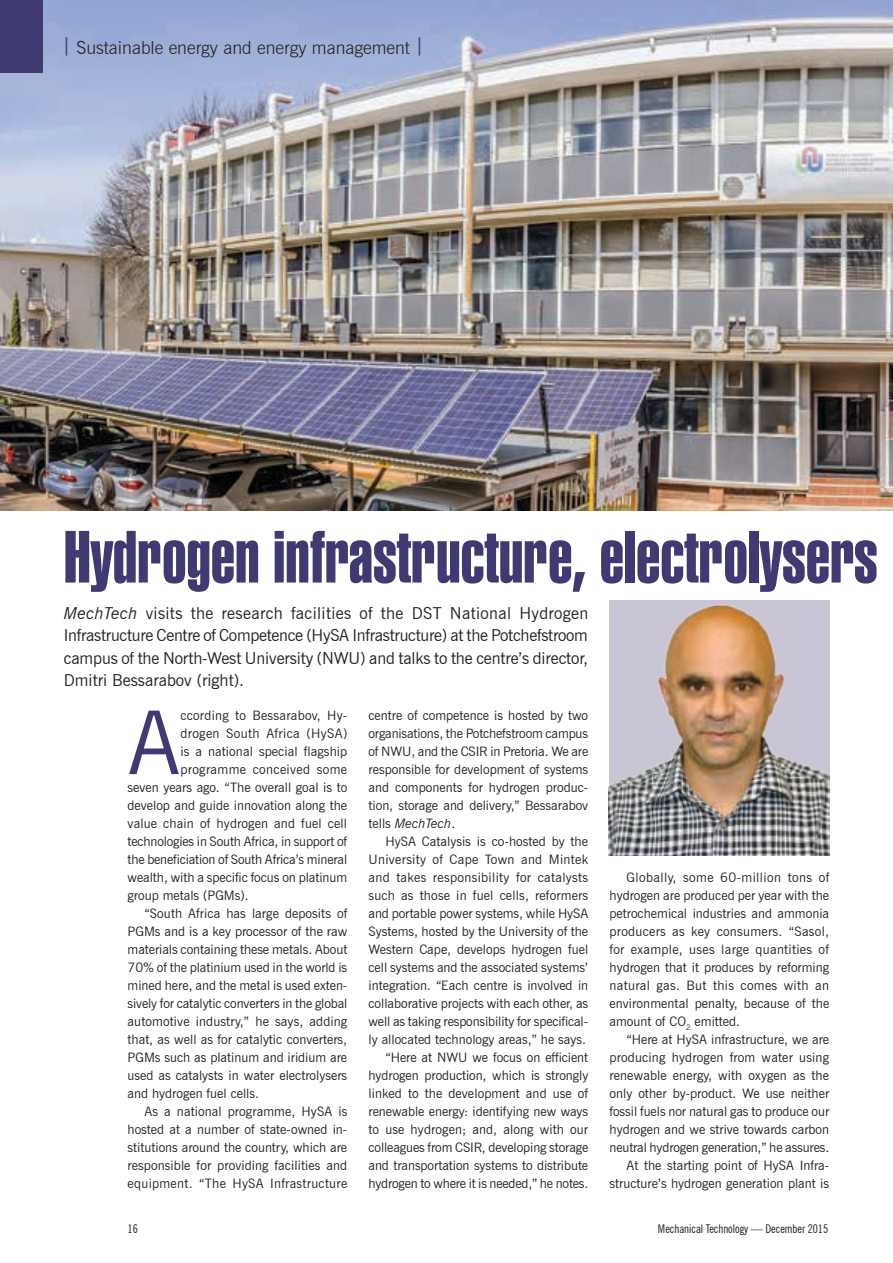
<style>
.page{position:relative;width:893px;height:1263px;background:#fff}
.page>*{position:absolute;margin:0;border:0;box-sizing:border-box;transform-origin:0 0}
.t1{font:87.75px "News Gothic BT";color:#3f3a71}
.t2{font:71.7px "Swiss 911 BT Extra Compressed";color:#3f3a71}
.t3{font:300 18px "News Gothic BT";color:#231f20}
.t4{font:16.5px/22.5px "News Gothic BT";letter-spacing:-.005em;color:#231f20;text-align:justify}
.t5{font:13.05px/18px "News Gothic BT";color:#231f20;text-align:justify}
.t6{font:13.05px "News Gothic BT";letter-spacing:.02em;color:#231f20}
.t7{font:13.05px "News Gothic BT";letter-spacing:.03em;color:#231f20}
.t8{font:13.05px "News Gothic BT";letter-spacing:.025em;color:#231f20}
.t9{font:condensed 12px "News Gothic BT";color:#231f20}
.s1{color:#3f3a71}
.s2{font-style:italic}
</style>
<div class="page">
<img style="left:0;top:0;width:893px;height:510px">
<div style="left:0;top:0;width:43px;height:72px;background:#3f3a71"></div>
<img style="left:609px;top:600px;width:220px;height:256px">
<h3 class="t3" style="left:62px;top:37px;width:363px"><span class="s1">⎪</span> Sustainable energy and energy management <span class="s1">⎪</span></h3>
<h2 class="t2" style="left:64px;top:517px;width:815px">Hydrogen infrastructure, electrolysers</h2>
<p class="t4" style="left:64px;top:601px;width:526px"><span class="s2">MechTech</span> visits the research facilities of the DST National Hydrogen Infrastructure Centre of Competence (HySA Infrastructure) at the Potchefstroom campus of the North-West University (NWU) and talks to the centre’s director, Dmitri Bessarabov (right).</p>
<h1 class="t1" style="left:128px;top:690px;width:54px">A</h1>
<p class="t6" style="left:180px;top:707px;width:168px">ccording to Bessarabov, Hy-</p>
<p class="t7" style="left:180px;top:725px;width:168px">drogen South Africa (HySA)</p>
<p class="t5" style="left:180px;top:742px;width:168px">is a national special flagship</p>
<p class="t8" style="left:180px;top:761px;width:168px">programme conceived some</p>
<p class="t5" style="left:128px;top:778px;width:221px">seven years ago. “The overall goal is to</p>
<p class="t5" style="left:128px;top:796px;width:221px">develop and guide innovation along the</p>
<p class="t5" style="left:128px;top:814px;width:221px">value chain of hydrogen and fuel cell</p>
<p class="t5" style="left:128px;top:832px;width:221px">technologies in South Africa, in support of</p>
<p class="t5" style="left:128px;top:850px;width:221px">the beneficiation of South Africa’s mineral</p>
<p class="t5" style="left:128px;top:868px;width:221px">wealth, with a specific focus on platinum</p>
<p class="t5" style="left:128px;top:886px;width:123px">group metals (PGMs).</p>
<p class="t5" style="left:145px;top:904px;width:204px">“South Africa has large deposits of</p>
<p class="t5" style="left:128px;top:922px;width:221px">PGMs and is a key processor of the raw</p>
<p class="t5" style="left:128px;top:940px;width:221px">materials containing these metals. About</p>
<p class="t5" style="left:128px;top:958px;width:221px">70% of the platinium used in the world is</p>
<p class="t5" style="left:128px;top:976px;width:221px">mined here, and the metal is used exten-</p>
<p class="t5" style="left:128px;top:994px;width:221px">sively for catalytic converters in the global</p>
<p class="t5" style="left:128px;top:1012px;width:221px">automotive industry,” he says, adding</p>
<p class="t5" style="left:128px;top:1030px;width:221px">that, as well as for catalytic converters,</p>
<p class="t5" style="left:128px;top:1048px;width:221px">PGMs such as platinum and iridium are</p>
<p class="t5" style="left:128px;top:1066px;width:221px">used as catalysts in water electrolysers</p>
<p class="t5" style="left:128px;top:1084px;width:133px">and hydrogen fuel cells.</p>
<p class="t5" style="left:145px;top:1102px;width:204px">As a national programme, HySA is</p>
<p class="t5" style="left:128px;top:1120px;width:221px">hosted at a number of state-owned in-</p>
<p class="t5" style="left:128px;top:1138px;width:221px">stitutions around the country, which are</p>
<p class="t5" style="left:128px;top:1156px;width:221px">responsible for providing facilities and</p>
<p class="t6" style="left:128px;top:1175px;width:221px">equipment. “The HySA Infrastructure</p>
<p class="t5" style="left:369px;top:706px;width:221px">centre of competence is hosted by two organisations, the Potchefstroom campus of NWU, and the CSIR in Pretoria. We are responsible for development of systems and components for hydrogen produc&shy;tion, storage and delivery,” Bessarabov tells <span class="s2">MechTech</span>.</p>
<p class="t5" style="left:369px;top:832px;width:221px;text-align:right">HySA Catalysis is co-hosted by the University of Cape Town and Mintek and takes responsibility for catalysts such as those in fuel cells, reformers and portable power systems, while HySA Systems, hosted by the University of the Western Cape, develops hydrogen fuel cell systems and the associated systems’ integration. “Each centre is involved in collaborative projects with each other, as well as taking responsibility for specifical&shy;ly allocated technology areas,” he says. “Here at NWU we focus on efficient hydrogen production, which is strongly linked to the development and use of renewable energy: identifying new ways to use hydrogen; and, along with our colleagues from CSIR, developing storage and transportation systems to distribute hydrogen to where it is needed,” he notes.</p>
<p class="t5" style="left:609px;top:868px;width:221px;text-indent:17px">Globally, some 60-million tons of hydrogen are produced per year with the petrochemical industries and ammonia producers as key consumers. “Sasol, for example, uses large quantities of hydrogen that it produces by reforming natural gas. But this comes with an environmental penalty, because of the amount of CO<sub>2</sub> emitted.</p>
<p class="t5" style="left:609px;top:1030px;width:221px;text-align:right">“Here at HySA infrastructure, we are producing hydrogen from water using renewable energy, with oxygen as the only other by-product. We use neither fossil fuels nor natural gas to produce our hydrogen and we strive towards carbon neutral hydrogen generation,” he assures.<br>At the starting point of HySA Infra&shy;structure’s hydrogen generation plant is</p>
<p class="t9" style="left:128px;top:1221px;width:12px">16</p>
<p class="t9" style="left:658px;top:1221px;width:172px">Mechanical Technology — December 2015</p>
</div>
